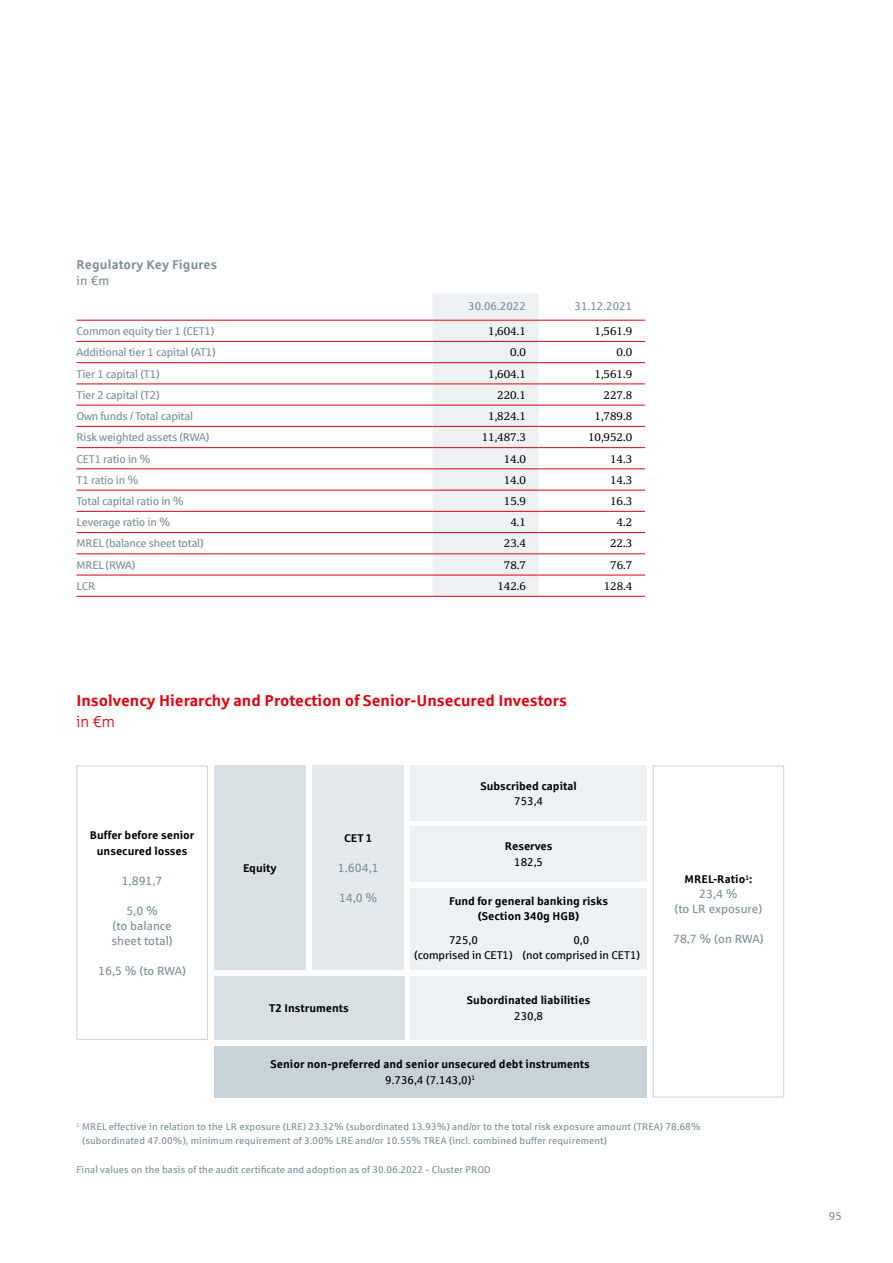
<style>
.page{position:relative;width:893px;height:1263px;background:#fff}
.page>*{position:absolute;margin:0;border:0;box-sizing:border-box;transform-origin:0 0}
.t1{font:700 15.75px "Sparkasse Rg";color:#e3000f}
.t2{font:15.75px "Sparkasse Lt";color:#e3000f}
.t3{font:700 12.75px "Sparkasse Rg";letter-spacing:.01em;color:#7c909a}
.t4{font:12.75px "Sparkasse Rg";color:#7c909a}
.t5{font:12px/15px "Sparkasse Rg";color:#7c909a;text-align:center}
.t6{font:11.25px "Sparkasse Rg";letter-spacing:-.02em;color:#7c909a}
.t7{font:700 11.25px/15.8px "Sparkasse Rg";color:#000;text-align:center}
.t8{font:11.25px "Sparkasse Serif";color:#000}
.t9{font:11.25px/15.8px "Sparkasse Rg";letter-spacing:-.01em;color:#000;text-align:center}
.t10{font:9.75px/14.2px "Sparkasse Rg";letter-spacing:.01em;color:#7c909a}
.s1{font-weight:400}
</style>
<div class="page">
<div style="left:432px;top:294px;width:107px;height:302px;background:#eef1f4"></div>
<hr style="left:77px;top:320px;width:355px;height:1px;background:#e3000f">
<hr style="left:77px;top:341px;width:355px;height:1px;background:#e3000f">
<hr style="left:77px;top:362px;width:355px;height:1px;background:#e3000f">
<hr style="left:77px;top:384px;width:355px;height:1px;background:#e3000f">
<hr style="left:432px;top:320px;width:107px;height:1px;background:#e3000f">
<hr style="left:432px;top:341px;width:107px;height:1px;background:#e3000f">
<hr style="left:432px;top:362px;width:107px;height:1px;background:#e3000f">
<hr style="left:432px;top:384px;width:107px;height:1px;background:#e3000f">
<hr style="left:539px;top:320px;width:106px;height:1px;background:#e3000f">
<hr style="left:539px;top:341px;width:106px;height:1px;background:#e3000f">
<hr style="left:539px;top:362px;width:106px;height:1px;background:#e3000f">
<hr style="left:539px;top:384px;width:106px;height:1px;background:#e3000f">
<hr style="left:77px;top:405px;width:355px;height:1px;background:#e3000f">
<hr style="left:432px;top:405px;width:107px;height:1px;background:#e3000f">
<hr style="left:539px;top:405px;width:106px;height:1px;background:#e3000f">
<hr style="left:77px;top:426px;width:355px;height:1px;background:#e3000f">
<hr style="left:432px;top:426px;width:107px;height:1px;background:#e3000f">
<hr style="left:539px;top:426px;width:106px;height:1px;background:#e3000f">
<hr style="left:77px;top:447px;width:355px;height:1px;background:#e3000f">
<hr style="left:432px;top:447px;width:107px;height:1px;background:#e3000f">
<hr style="left:539px;top:447px;width:106px;height:1px;background:#e3000f">
<hr style="left:77px;top:469px;width:355px;height:1px;background:#e3000f">
<hr style="left:432px;top:469px;width:107px;height:1px;background:#e3000f">
<hr style="left:539px;top:469px;width:106px;height:1px;background:#e3000f">
<hr style="left:77px;top:490px;width:355px;height:1px;background:#e3000f">
<hr style="left:432px;top:490px;width:107px;height:1px;background:#e3000f">
<hr style="left:539px;top:490px;width:106px;height:1px;background:#e3000f">
<hr style="left:77px;top:511px;width:355px;height:1px;background:#e3000f">
<hr style="left:432px;top:511px;width:107px;height:1px;background:#e3000f">
<hr style="left:539px;top:511px;width:106px;height:1px;background:#e3000f">
<hr style="left:77px;top:532px;width:355px;height:1px;background:#e3000f">
<hr style="left:432px;top:532px;width:107px;height:1px;background:#e3000f">
<hr style="left:539px;top:532px;width:106px;height:1px;background:#e3000f">
<hr style="left:77px;top:554px;width:355px;height:1px;background:#e3000f">
<hr style="left:432px;top:554px;width:107px;height:1px;background:#e3000f">
<hr style="left:539px;top:554px;width:106px;height:1px;background:#e3000f">
<hr style="left:77px;top:575px;width:355px;height:1px;background:#e3000f">
<hr style="left:432px;top:575px;width:107px;height:1px;background:#e3000f">
<hr style="left:539px;top:575px;width:106px;height:1px;background:#e3000f">
<hr style="left:77px;top:596px;width:355px;height:1px;background:#e3000f">
<hr style="left:432px;top:596px;width:107px;height:1px;background:#e3000f">
<hr style="left:539px;top:596px;width:106px;height:1px;background:#e3000f">
<div style="left:411px;top:765px;width:236px;height:56px;background:#eef1f4"></div>
<div style="left:214px;top:765px;width:92px;height:205px;background:#d8e0e4"></div>
<div style="left:77px;top:765px;width:131px;height:275px;border:1px solid #c8d3d9"></div>
<div style="left:653px;top:765px;width:131px;height:332px;border:1px solid #c8d3d9"></div>
<div style="left:312px;top:765px;width:92px;height:205px;background:#e3e9ec"></div>
<div style="left:411px;top:826px;width:236px;height:56px;background:#eef1f4"></div>
<div style="left:411px;top:976px;width:236px;height:64px;background:#eef1f4"></div>
<div style="left:214px;top:976px;width:190px;height:64px;background:#d8e0e4"></div>
<div style="left:214px;top:1046px;width:433px;height:51px;background:#c8d3d9"></div>
<div style="left:411px;top:888px;width:236px;height:82px;background:#eef1f4"></div>
<h2 class="t3" style="left:77px;top:256px;width:142px">Regulatory Key Figures</h2>
<h2 class="t4" style="left:77px;top:272px;width:34px">in €m</h2>
<p class="t6" style="left:468px;top:300px;width:59px">30.06.2022</p>
<p class="t6" style="left:574px;top:300px;width:59px">31.12.2021</p>
<p class="t6" style="left:77px;top:324px;width:139px">Common equity tier 1 (CET1)</p>
<p class="t8" style="left:488px;top:324px;width:39px">1,604.1</p>
<p class="t8" style="left:595px;top:324px;width:39px">1,561.9</p>
<p class="t6" style="left:77px;top:345px;width:141px">Additional tier 1 capital (AT1)</p>
<p class="t8" style="left:510px;top:345px;width:17px">0.0</p>
<p class="t8" style="left:617px;top:345px;width:17px">0.0</p>
<p class="t6" style="left:77px;top:367px;width:85px">Tier 1 capital (T1)</p>
<p class="t8" style="left:488px;top:367px;width:39px">1,604.1</p>
<p class="t8" style="left:595px;top:367px;width:39px">1,561.9</p>
<p class="t6" style="left:77px;top:388px;width:85px">Tier 2 capital (T2)</p>
<p class="t8" style="left:497px;top:388px;width:30px">220.1</p>
<p class="t8" style="left:604px;top:388px;width:30px">227.8</p>
<p class="t6" style="left:77px;top:409px;width:118px">Own funds / Total capital</p>
<p class="t8" style="left:488px;top:409px;width:39px">1,824.1</p>
<p class="t8" style="left:595px;top:409px;width:39px">1,789.8</p>
<p class="t6" style="left:77px;top:430px;width:134px">Risk weighted assets (RWA)</p>
<p class="t8" style="left:482px;top:430px;width:46px">11,487.3</p>
<p class="t8" style="left:588px;top:430px;width:46px">10,952.0</p>
<p class="t6" style="left:77px;top:452px;width:76px">CET1 ratio in %</p>
<p class="t8" style="left:504px;top:452px;width:24px">14.0</p>
<p class="t8" style="left:610px;top:452px;width:24px">14.3</p>
<p class="t6" style="left:77px;top:473px;width:63px">T1 ratio in %</p>
<p class="t8" style="left:504px;top:473px;width:24px">14.0</p>
<p class="t8" style="left:610px;top:473px;width:24px">14.3</p>
<p class="t6" style="left:77px;top:494px;width:109px">Total capital ratio in %</p>
<p class="t8" style="left:504px;top:494px;width:24px">15.9</p>
<p class="t8" style="left:610px;top:494px;width:24px">16.3</p>
<p class="t6" style="left:77px;top:515px;width:95px">Leverage ratio in %</p>
<p class="t8" style="left:510px;top:515px;width:17px">4.1</p>
<p class="t8" style="left:617px;top:515px;width:17px">4.2</p>
<p class="t6" style="left:77px;top:537px;width:129px">MREL (balance sheet total)</p>
<p class="t8" style="left:504px;top:537px;width:24px">23.4</p>
<p class="t8" style="left:610px;top:537px;width:24px">22.3</p>
<p class="t6" style="left:77px;top:558px;width:61px">MREL (RWA)</p>
<p class="t8" style="left:504px;top:558px;width:24px">78.7</p>
<p class="t8" style="left:610px;top:558px;width:24px">76.7</p>
<p class="t6" style="left:77px;top:579px;width:20px">LCR</p>
<p class="t8" style="left:497px;top:579px;width:30px">142.6</p>
<p class="t8" style="left:604px;top:579px;width:30px">128.4</p>
<h1 class="t1" style="left:77px;top:690px;width:492px">Insolvency Hierarchy and Protection of Senior-Unsecured Investors</h1>
<h1 class="t2" style="left:77px;top:712px;width:40px">in €m</h1>
<p class="t7" style="left:90px;top:827px;width:106px">Buffer before senior unsecured losses</p>
<p class="t5" style="left:122px;top:873px;width:42px">1.891,7</p>
<p class="t5" style="left:111px;top:903px;width:63px">5,0 %<br>(to balance sheet total)</p>
<p class="t5" style="left:98px;top:963px;width:89px">16,5 % (to RWA)</p>
<p class="t7" style="left:243px;top:859px;width:35px">Equity</p>
<p class="t7" style="left:344px;top:829px;width:30px">CET 1</p>
<p class="t5" style="left:338px;top:860px;width:42px">1.604,1</p>
<p class="t5" style="left:339px;top:890px;width:40px">14,0 %</p>
<p class="t7" style="left:269px;top:1000px;width:81px">T2 Instruments</p>
<p class="t7" style="left:480px;top:777px;width:98px">Subscribed capital</p>
<p class="t9" style="left:514px;top:793px;width:30px">753,4</p>
<p class="t7" style="left:505px;top:838px;width:49px">Reserves</p>
<p class="t9" style="left:514px;top:854px;width:30px">182,5</p>
<p class="t7" style="left:449px;top:892px;width:160px">Fund for general banking risks (Section 340g HGB)</p>
<p class="t9" style="left:414px;top:931px;width:100px">725,0<br>(comprised in CET1)</p>
<p class="t9" style="left:522px;top:931px;width:119px">0,0<br>(not comprised in CET1)</p>
<p class="t7" style="left:467px;top:992px;width:125px">Subordinated liabilities</p>
<p class="t9" style="left:514px;top:1008px;width:30px">230,8</p>
<p class="t7" style="left:271px;top:1056px;width:321px">Senior non-preferred and senior unsecured debt instruments<br><span class="s1">9.736,4 (7.143,0)</span><sup>1</sup></p>
<p class="t7" style="left:685px;top:871px;width:69px">MREL-Ratio<sup>1</sup>:</p>
<p class="t5" style="left:675px;top:886px;width:89px">23,4 %<br>(to LR exposure)</p>
<p class="t5" style="left:673px;top:931px;width:92px">78,7 % (on RWA)</p>
<p class="t10" style="left:82px;top:1119px;width:620px;text-indent:-6px"><sup>1</sup> MREL effective in relation to the LR exposure (LRE) 23.32% (subordinated 13.93%) and/or to the total risk exposure amount (TREA) 78.68% (subordinated 47.00%), minimum requirement of 3.00% LRE and/or 10.55% TREA (incl. combined buffer requirement)</p>
<p class="t10" style="left:77px;top:1162px;width:416px">Final values on the basis of the audit certificate and adoption as of 30.06.2022 - Cluster PROD</p>
<p class="t6" style="left:829px;top:1209px;width:15px">95</p>
</div>
